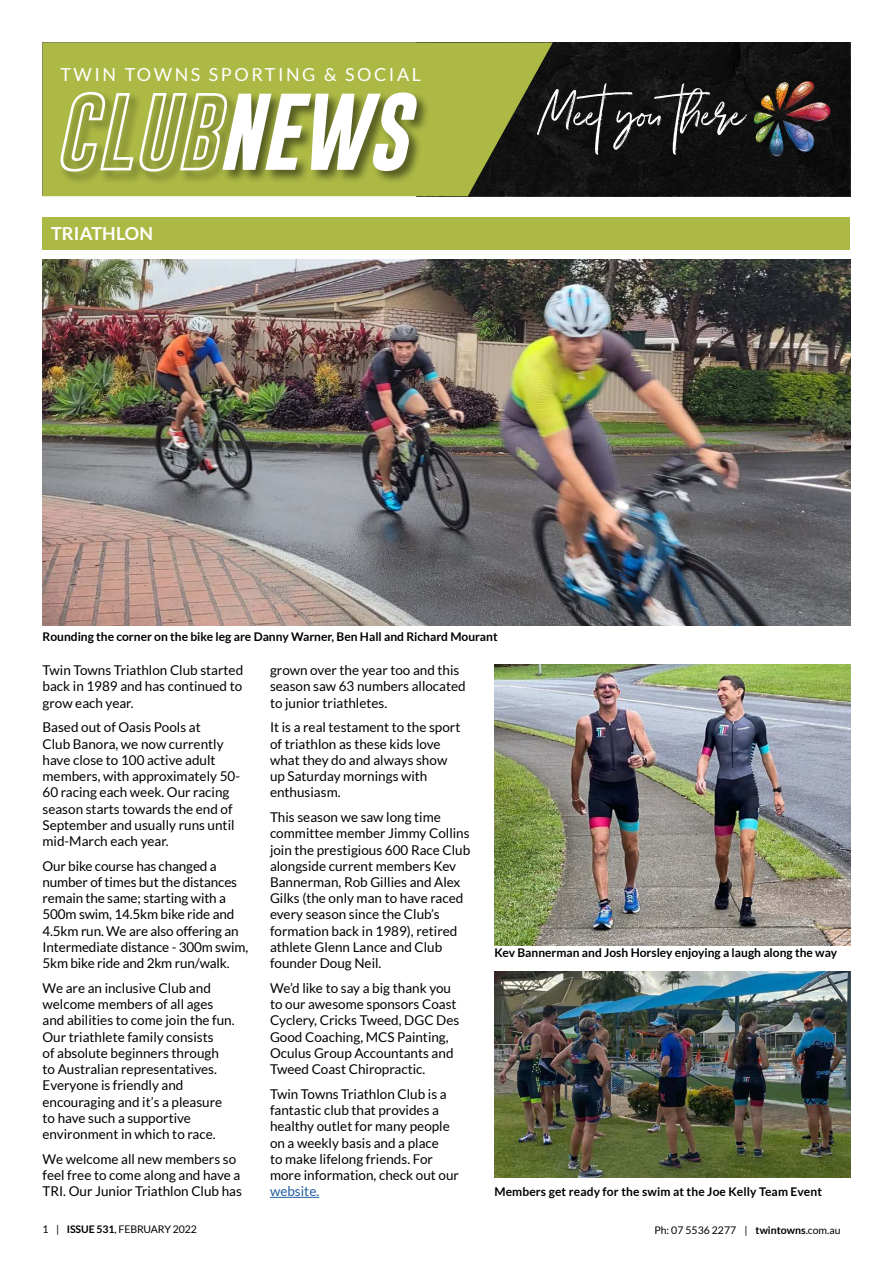
<style>
.page{position:relative;width:893px;height:1263px;background:#fff}
.page>*{position:absolute;margin:0;border:0;box-sizing:border-box;transform-origin:0 0}
.t1{font:18px "Lato";letter-spacing:.14em;color:#fff}
.t2{font:700 18px "Lato";letter-spacing:.01em;color:#fff}
.t3{font:13.5px/16.2px "Lato";color:#000}
.t4{font:13.5px "Lato";color:#205d9e}
.t5{font:700 12px "Lato";color:#000}
.t6{font:10.5px "Lato";color:#000}
.s1{font-weight:700}
</style>
<div class="page">
<img style="left:43px;top:259px;width:807px;height:366px">
<div style="left:43px;top:43px;width:807px;height:153px;background:#101010"></div>
<svg style="left:43px;top:43px;width:510px;height:153px;fill:#acb945"></svg>
<svg style="left:537px;top:83px;width:210px;height:72px"></svg>
<div style="left:59px;top:90px;width:371px;height:95px;background:#000;opacity:.5"></div>
<svg style="left:60px;top:92px;width:74px;height:80px"></svg>
<svg style="left:140px;top:92px;width:277px;height:80px"></svg>
<img style="left:754px;top:81px;width:76px;height:75px">
<div style="left:43px;top:218px;width:807px;height:32px;background:#acb945"></div>
<hr style="left:270px;top:1197px;width:49px;height:1px;background:#205d9e">
<img style="left:494px;top:664px;width:356px;height:281px">
<img style="left:494px;top:971px;width:356px;height:206px">
<h1 class="t1" style="left:60px;top:66px;width:362px">TWIN TOWNS SPORTING &amp; SOCIAL</h1>
<h1 class="t2" style="left:51px;top:226px;width:103px">TRIATHLON</h1>
<p class="t5" style="left:43px;top:632px;width:457px">Rounding the corner on the bike leg are Danny Warner, Ben Hall and Richard Mourant</p>
<p class="t3" style="left:43px;top:663px;width:202px;text-align:justify">Twin Towns Triathlon Club started back in 1989 and has continued to grow each year.</p>
<p class="t3" style="left:43px;top:720px;width:199px">Based out of Oasis Pools at<br>Club Banora, we now currently have close to 100 active adult members, with approximately 50-<br>60 racing each week. Our racing season starts towards the end of<br>September and usually runs until mid-March each year.</p>
<p class="t3" style="left:43px;top:858px;width:207px">Our bike course has changed a number of times but the distances remain the same; starting with a<br>500m swim, 14.5km bike ride and<br>4.5km run. We are also offering an<br>Intermediate distance - 300m swim,<br>5km bike ride and 2km run/walk.</p>
<p class="t3" style="left:43px;top:980px;width:194px">We are an inclusive Club and welcome members of all ages and abilities to come join the fun.<br>Our triathlete family consists<br>of absolute beginners through to Australian representatives.<br>Everyone is friendly and encouraging and it’s a pleasure to have such a supportive environment in which to race.</p>
<p class="t3" style="left:43px;top:1151px;width:201px">We welcome all new members so feel free to come along and have a<br>TRI. Our Junior Triathlon Club has</p>
<p class="t3" style="left:270px;top:663px;width:197px">grown over the year too and this season saw 63 numbers allocated to junior triathletes.</p>
<p class="t3" style="left:270px;top:720px;width:192px">It is a real testament to the sport of triathlon as these kids love what they do and always show up Saturday mornings with enthusiasm.</p>
<p class="t3" style="left:270px;top:810px;width:202px">This season we saw long time committee member Jimmy Collins join the prestigious 600 Race Club alongside current members Kev<br>Bannerman, Rob Gillies and Alex<br>Gilks (the only man to have raced every season since the Club’s formation back in 1989), retired athlete Glenn Lance and Club founder Doug Neil.</p>
<p class="t3" style="left:270px;top:980px;width:191px">We’d like to say a big thank you to our awesome sponsors Coast<br>Cyclery, Cricks Tweed, DGC Des<br>Good Coaching, MCS Painting,<br>Oculus Group Accountants and<br>Tweed Coast Chiropractic.</p>
<p class="t3" style="left:270px;top:1086px;width:191px">Twin Towns Triathlon Club is a fantastic club that provides a healthy outlet for many people on a weekly basis and a place<br>to make lifelong friends. For more information, check out our</p>
<p class="t4" style="left:270px;top:1185px;width:51px">website.</p>
<p class="t5" style="left:494px;top:948px;width:344px">Kev Bannerman and Josh Horsley enjoying a laugh along the way</p>
<p class="t5" style="left:494px;top:1187px;width:329px">Members get ready for the swim at the Joe Kelly Team Event</p>
<p class="t6" style="left:43px;top:1225px;width:156px">1 | <span class="s1">ISSUE 531</span>, FEBRUARY 2022</p>
<p class="t6" style="left:654px;top:1225px;width:188px">Ph: 07 5536 2277 | <span class="s1">twintowns</span>.com.au</p>
</div>
